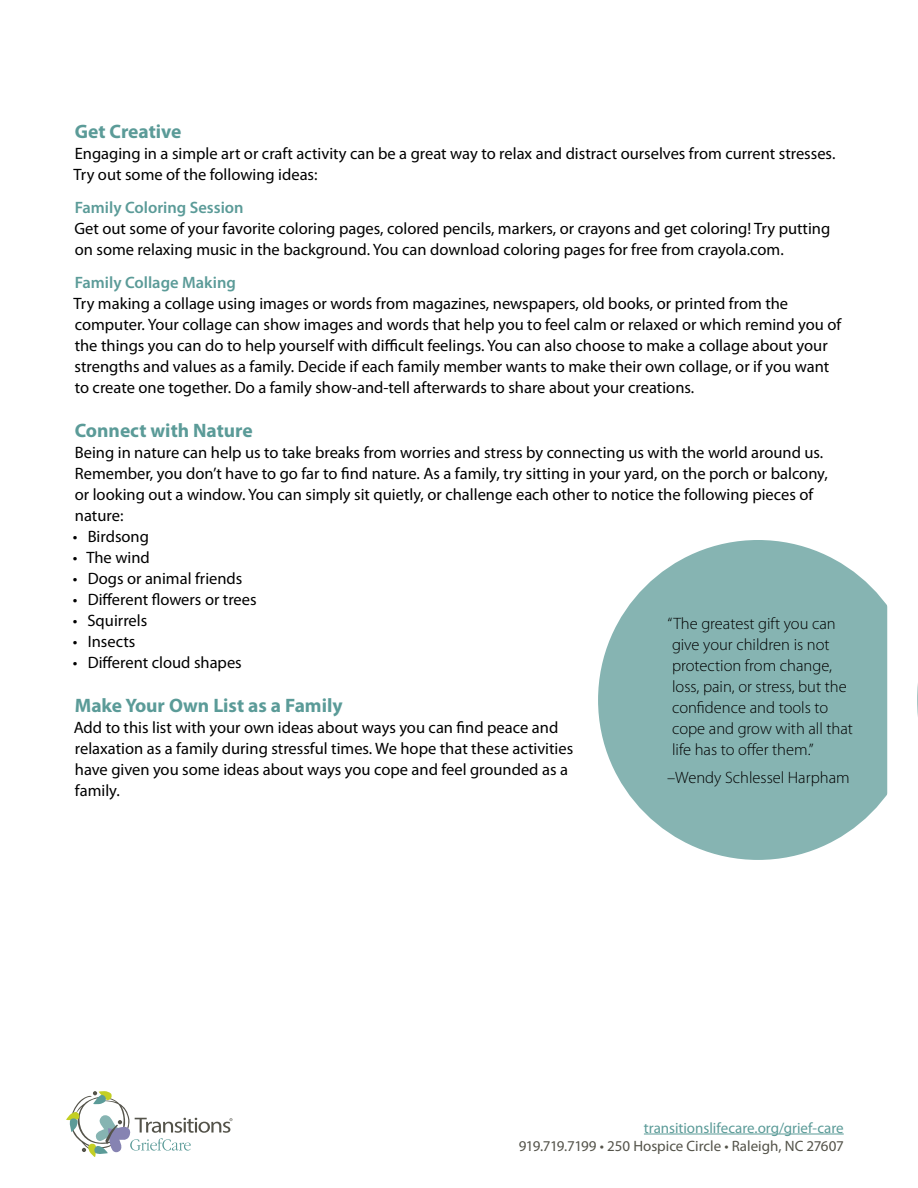
<style>
.page{position:relative;width:918px;height:1188px;background:#fff}
.page>*{position:absolute;margin:0;border:0;box-sizing:border-box;transform-origin:0 0}
.t1{font:700 19.5px "Myriad Pro";color:#5b9b98}
.t2{font:16.5px/21px "Myriad Pro";color:#000}
.t3{font:300 16.5px/21px "Myriad Pro";color:#000}
.t4{font:600 16.5px "Myriad Pro";color:#5b9b98}
.t5{font:15px "Myriad Pro";letter-spacing:-.005em;color:#54534a}
.t6{font:15px "Myriad Pro";color:#5b9b98}
</style>
<div class="page">
<hr style="left:644px;top:1134px;width:200px;height:1px;background:#5b9b98">
<svg style="left:66px;top:1091px;width:166px;height:65px"></svg>
<div style="left:598px;top:540px;width:320px;height:320px;background:#86b4b2;border-radius:50%"></div>
<p class="t1" style="left:75px;top:118px;width:108px">Get Creative</p>
<p class="t2" style="left:73px;top:142px;width:763px">Engaging in a simple art or craft activity can be a great way to relax and distract ourselves from current stresses.<br>Try out some of the following ideas:</p>
<p class="t4" style="left:75px;top:197px;width:170px">Family Coloring Session</p>
<p class="t2" style="left:74px;top:218px;width:757px">Get out some of your favorite coloring pages, colored pencils, markers, or crayons and get coloring! Try putting on some relaxing music in the background. You can download coloring pages for free from crayola.com.</p>
<p class="t4" style="left:75px;top:272px;width:163px">Family Collage Making</p>
<p class="t2" style="left:73px;top:293px;width:769px">Try making a collage using images or words from magazines, newspapers, old books, or printed from the computer. Your collage can show images and words that help you to feel calm or relaxed or which remind you of the things you can do to help yourself with difficult feelings. You can also choose to make a collage about your strengths and values as a family. Decide if each family member wants to make their own collage, or if you want to create one together. Do a family show-and-tell afterwards to share about your creations.</p>
<p class="t1" style="left:75px;top:418px;width:180px">Connect with Nature</p>
<p class="t2" style="left:75px;top:442px;width:755px">Being in nature can help us to take breaks from worries and stress by connecting us with the world around us.<br>Remember, you don’t have to go far to find nature. As a family, try sitting in your yard, on the porch or balcony, or looking out a window. You can simply sit quietly, or challenge each other to notice the following pieces of nature:</p>
<p class="t2" style="left:73px;top:526px;width:78px">• Birdsong</p>
<p class="t2" style="left:73px;top:547px;width:78px">• The wind</p>
<p class="t2" style="left:73px;top:568px;width:171px">• Dogs or animal friends</p>
<p class="t2" style="left:73px;top:589px;width:185px">• Different flowers or trees</p>
<p class="t2" style="left:73px;top:610px;width:76px">• Squirrels</p>
<p class="t2" style="left:73px;top:631px;width:64px">• Insects</p>
<p class="t2" style="left:73px;top:652px;width:171px">• Different cloud shapes</p>
<p class="t1" style="left:75px;top:692px;width:269px">Make Your Own List as a Family</p>
<p class="t2" style="left:74px;top:716px;width:501px">Add to this list with your own ideas about ways you can find peace and relaxation as a family during stressful times. We hope that these activities have given you some ideas about ways you cope and feel grounded as a family.</p>
<p class="t3" style="left:668px;top:614px;width:187px">“The greatest gift you can give your children is not protection from change, loss, pain, or stress, but the confidence and tools to cope and grow with all that life has to offer them.”</p>
<p class="t3" style="left:667px;top:767px;width:184px">–Wendy Schlessel Harpham</p>
<p class="t6" style="left:644px;top:1118px;width:201px">transitionslifecare.org/grief-care</p>
<p class="t5" style="left:519px;top:1136px;width:326px">919.719.7199 • 250 Hospice Circle • Raleigh, NC 27607</p>
</div>
